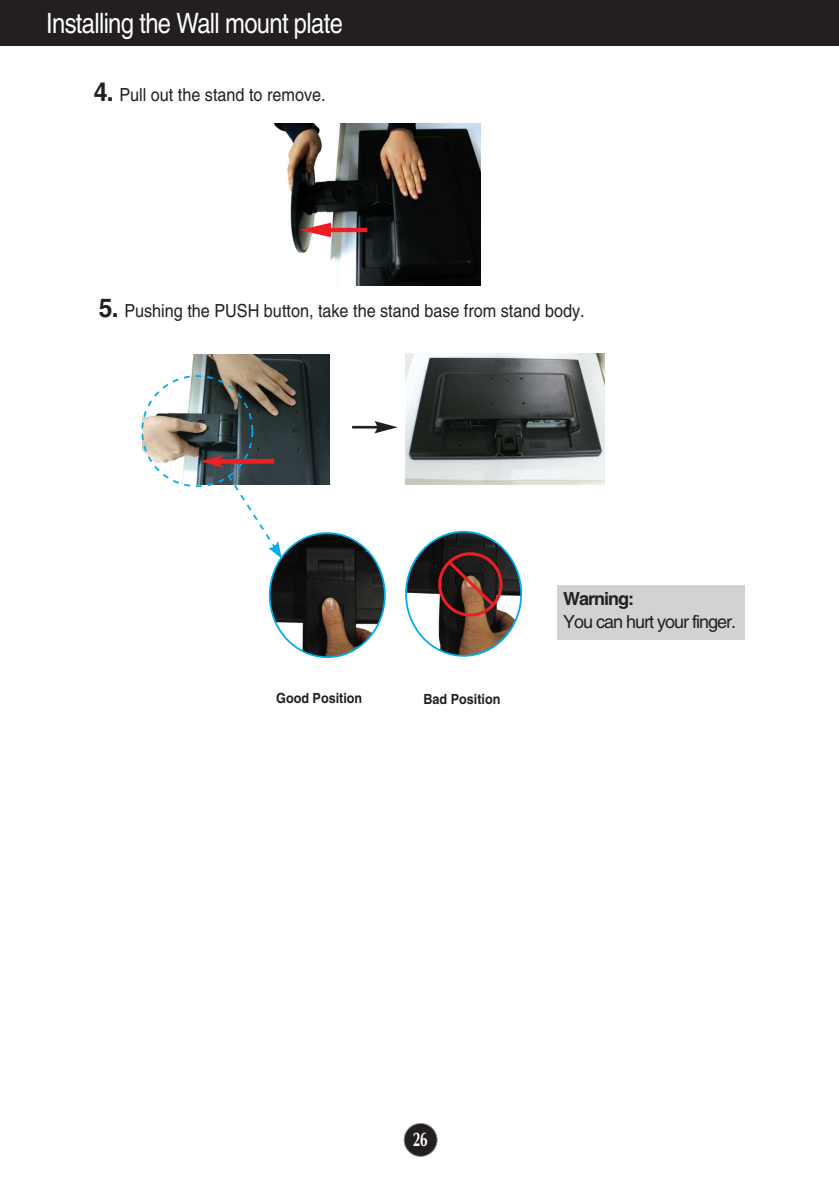
<style>
.page{position:relative;width:839px;height:1189px;background:#fff}
.page>*{position:absolute;margin:0;border:0;box-sizing:border-box;transform-origin:0 0}
.t1{font:28px "Helvetica";letter-spacing:-.03em;color:#fff;scale:.85 1}
.t2{font:700 20px "Optima";color:#fff;scale:.7 1}
.t3{font:18px "Helvetica";color:#231f20;scale:.9 1}
.t4{font:18px "Helvetica";letter-spacing:-.055em;color:#231f20}
.t5{font:700 18px "Helvetica";letter-spacing:-.055em;color:#231f20}
.t6{font:700 14px "Helvetica";color:#231f20;scale:.9 1}
.s1{font-weight:700;font-size:26px}
</style>
<div class="page">
<div style="left:404px;top:1123px;width:33px;height:33px;background:#231f20;border-radius:50%"></div>
<div style="left:403px;top:1123px;width:34px;height:34px;border:2px solid #939598;border-radius:50%"></div>
<div style="left:0;top:0;width:839px;height:45px;background:#231f20"></div>
<img style="left:274px;top:124px;width:207px;height:161px">
<svg style="left:300px;top:223px;width:67px;height:14px"></svg>
<img style="left:191px;top:354px;width:138px;height:130px">
<img style="left:270px;top:533px;width:115px;height:124px;border-radius:50%">
<div style="left:269px;top:532px;width:117px;height:126px;border:2px solid #00acea;border-radius:50%"></div>
<img style="left:406px;top:532px;width:115px;height:124px;border-radius:50%">
<div style="left:405px;top:531px;width:117px;height:126px;border:2px solid #00acea;border-radius:50%"></div>
<svg style="left:445px;top:558px;width:52px;height:51px"></svg>
<svg style="left:141px;top:374px;width:141px;height:184px"></svg>
<hr style="left:352px;top:426px;width:27px;height:2px;background:#231f20">
<svg style="left:374px;top:421px;width:24px;height:12px"></svg>
<div style="left:438px;top:552px;width:64px;height:64px;border:3px solid #ee1f23;border-radius:50%"></div>
<img style="left:405px;top:353px;width:199px;height:131px">
<div style="left:557px;top:585px;width:187px;height:55px;background:#d1d2d4"></div>
<h1 class="t1" style="left:46px;top:13px;width:351px">Installing the Wall mount plate</h1>
<p class="t3" style="left:94px;top:88px;width:259px"><span class="s1">4.</span> Pull out the stand to remove.</p>
<p class="t3" style="left:99px;top:304px;width:541px"><span class="s1">5.</span> Pushing the PUSH button, take the stand base from stand body.</p>
<p class="t6" style="left:276px;top:692px;width:97px">Good Position</p>
<p class="t6" style="left:423px;top:693px;width:87px">Bad Position</p>
<p class="t5" style="left:563px;top:592px;width:72px">Warning:</p>
<p class="t4" style="left:563px;top:615px;width:174px">You can hurt your finger.</p>
<p class="t2" style="left:413px;top:1131px;width:23px">26</p>
</div>
